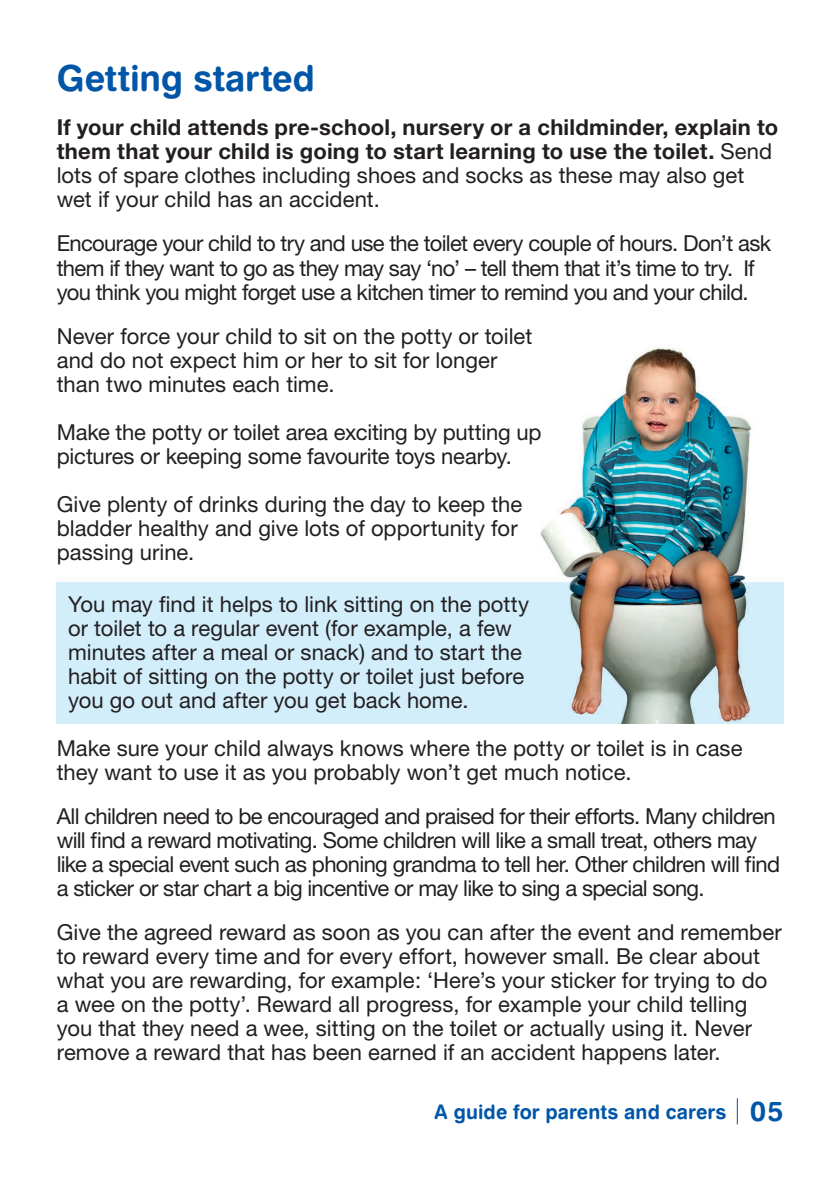
<style>
.page{position:relative;width:840px;height:1191px;background:#fff}
.page>*{position:absolute;margin:0;border:0;box-sizing:border-box;transform-origin:0 0}
.t1{font:36px "Swiss 721 BT Bold Rounded";letter-spacing:-.005em;color:#0156a8}
.t2{font:22px/24px "Helvetica Neue";letter-spacing:-.005em;color:#231f20}
.t3{font:22px/24px "Helvetica Neue";letter-spacing:-.03em;color:#231f20}
.t4{font:700 22px/24px "Helvetica Neue";letter-spacing:.01em;color:#231f20}
.t5{font:20px "Swiss 721 BT Bold Rounded";letter-spacing:.005em;color:#0156a8}
.s1{font-weight:400}
.s2{font-size:28px}
</style>
<div class="page">
<img style="left:57px;top:345px;width:725px;height:378px">
<svg style="left:736px;top:1098px;width:1px;height:26px"></svg>
<h1 class="t1" style="left:57px;top:56px;width:259px">Getting started</h1>
<p class="t4" style="left:57px;top:115px;width:722px">If your child attends pre-school, nursery or a childminder, explain to them that your child is going to start learning to use the toilet. <span class="s1">Send lots of spare clothes including shoes and socks as these may also get wet if your child has an accident.</span></p>
<p class="t3" style="left:57px;top:231px;width:715px">Encourage your child to try and use the toilet every couple of hours. Don’t ask them if they want to go as they may say ‘no’ – tell them that it’s time to try. If you think you might forget use a kitchen timer to remind you and your child.</p>
<p class="t2" style="left:57px;top:323px;width:477px">Never force your child to sit on the potty or toilet and do not expect him or her to sit for longer than two minutes each time.</p>
<p class="t2" style="left:57px;top:419px;width:486px">Make the potty or toilet area exciting by putting up pictures or keeping some favourite toys nearby.</p>
<p class="t2" style="left:57px;top:491px;width:467px">Give plenty of drinks during the day to keep the bladder healthy and give lots of opportunity for passing urine.</p>
<p class="t2" style="left:68px;top:591px;width:462px">You may find it helps to link sitting on the potty or toilet to a regular event (for example, a few minutes after a meal or snack) and to start the habit of sitting on the potty or toilet just before you go out and after you get back home.</p>
<p class="t2" style="left:57px;top:735px;width:687px">Make sure your child always knows where the potty or toilet is in case they want to use it as you probably won’t get much notice.</p>
<p class="t3" style="left:57px;top:803px;width:724px">All children need to be encouraged and praised for their efforts. Many children will find a reward motivating. Some children will like a small treat, others may like a special event such as phoning grandma to tell her. Other children will find a sticker or star chart a big incentive or may like to sing a special song.</p>
<p class="t2" style="left:57px;top:919px;width:726px">Give the agreed reward as soon as you can after the event and remember to reward every time and for every effort, however small. Be clear about what you are rewarding, for example: ‘Here’s your sticker for trying to do a wee on the potty’. Reward all progress, for example your child telling you that they need a wee, sitting on the toilet or actually using it. Never remove a reward that has been earned if an accident happens later.</p>
<p class="t5" style="left:434px;top:1099px;width:350px">A guide for parents and carers <span class="s2">05</span></p>
</div>
